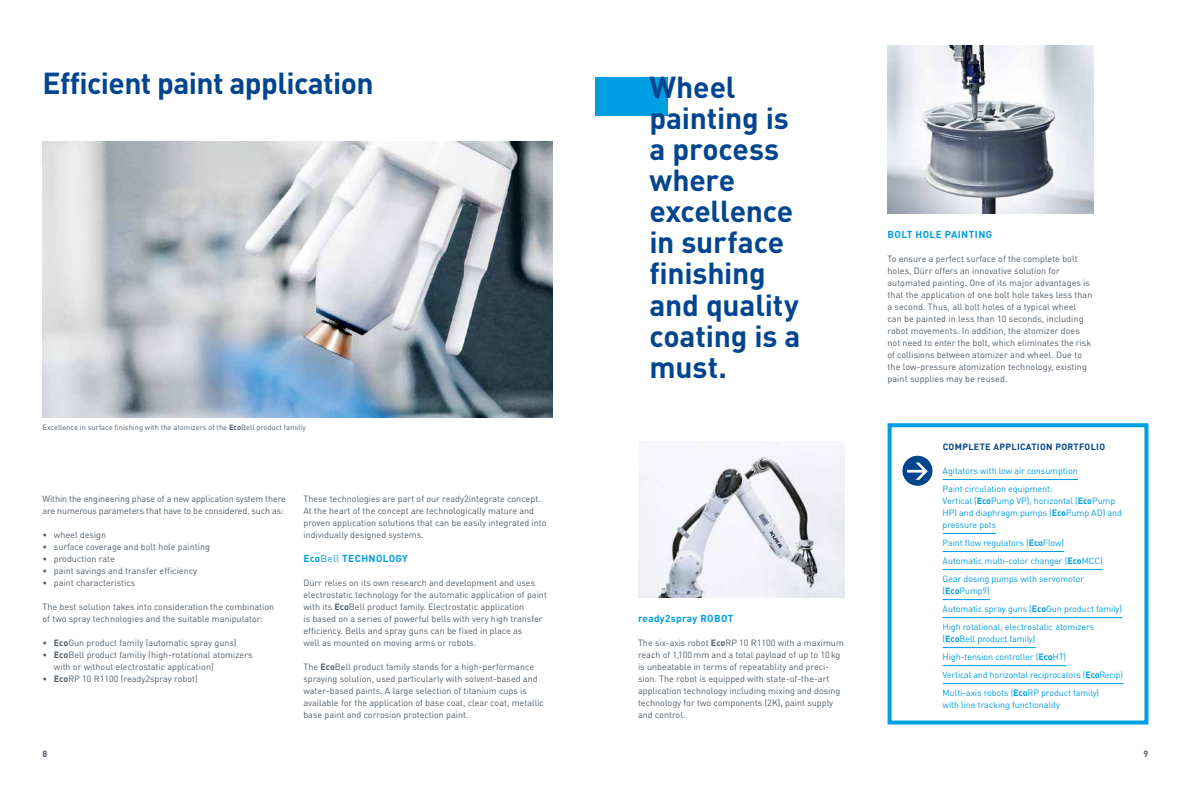
<style>
.page{position:relative;width:1191px;height:794px;background:#fff}
.page>*{position:absolute;margin:0;border:0;box-sizing:border-box;transform-origin:0 0}
.t1{font:700 30px/31px "DIN Pro";letter-spacing:-.01em;color:#00458e}
.t2{font:700 10px "DIN Pro";letter-spacing:.035em;color:#009ee3}
.t3{font:9px/12px "DIN Pro";color:#505e6a}
.t4{font:9px/18px "DIN Pro";letter-spacing:-.01em;color:#009ee3}
.t5{font:700 9px "DIN Pro";letter-spacing:.04em;color:#00458e}
.t6{font:700 9px "DIN Pro";color:#505e6a}
.t7{font:7.5px "DIN Pro";color:#505e6a}
.s1{font-weight:700}
.s2{font-weight:400}
</style>
<div class="page">
<img style="left:638px;top:441px;width:206px;height:157px">
<img style="left:43px;top:142px;width:510px;height:276px">
<img style="left:887px;top:46px;width:206px;height:168px">
<div style="left:595px;top:77px;width:73px;height:38px;background:#009ee3"></div>
<hr style="left:942px;top:479px;width:135px;height:1px;background:#009ee3">
<hr style="left:942px;top:533px;width:54px;height:1px;background:#009ee3">
<hr style="left:942px;top:551px;width:122px;height:1px;background:#009ee3">
<hr style="left:942px;top:569px;width:161px;height:1px;background:#009ee3">
<hr style="left:942px;top:599px;width:48px;height:1px;background:#009ee3">
<hr style="left:942px;top:617px;width:180px;height:1px;background:#009ee3">
<hr style="left:942px;top:647px;width:93px;height:1px;background:#009ee3">
<hr style="left:942px;top:665px;width:124px;height:1px;background:#009ee3">
<hr style="left:942px;top:683px;width:181px;height:1px;background:#009ee3">
<div style="left:887px;top:423px;width:261px;height:301px;border:4px solid #009ee3"></div>
<div style="left:902px;top:456px;width:30px;height:30px;background:#00458e;border-radius:50%"></div>
<svg style="left:907px;top:462px;width:20px;height:18px"></svg>
<h1 class="t1" style="left:43px;top:64px;width:333px">Efficient paint application</h1>
<p class="t7" style="left:43px;top:421px;width:265px">Excellence in surface finishing with the atomizers of the <span class="s1">Eco</span>Bell product familiy</p>
<p class="t3" style="left:43px;top:491px;width:245px">Within the engineering phase of a new application system there are numerous parameters that have to be considered, such as:</p>
<p class="t3" style="left:43px;top:527px;width:65px">• wheel design</p>
<p class="t3" style="left:43px;top:539px;width:169px">• surface coverage and bolt hole painting</p>
<p class="t3" style="left:43px;top:551px;width:74px">• production rate</p>
<p class="t3" style="left:43px;top:563px;width:156px">• paint savings and transfer efficiency</p>
<p class="t3" style="left:43px;top:575px;width:94px">• paint characteristics</p>
<p class="t3" style="left:43px;top:599px;width:233px">The best solution takes into consideration the combination of two spray technologies and the suitable manipulator:</p>
<p class="t3" style="left:43px;top:635px;width:196px">• <span class="s1">Eco</span>Gun product family (automatic spray guns)</p>
<p class="t3" style="left:54px;top:647px;width:200px;text-indent:-11px">• <span class="s1">Eco</span>Bell product familiy (high-rotational atomizers with or without electrostatic application)</p>
<p class="t3" style="left:43px;top:671px;width:157px">• <span class="s1">Eco</span>RP 10 R1100 (ready2spray robot)</p>
<p class="t3" style="left:303px;top:491px;width:245px">These technologies are part of our ready2integrate concept.<br>At the heart of the concept are technologically mature and proven application solutions that can be easily integrated into individually designed systems.</p>
<p class="t2" style="left:303px;top:550px;width:106px">Eco<span class="s2">Bell</span> TECHNOLOGY</p>
<p class="t3" style="left:303px;top:575px;width:245px">Dürr relies on its own research and development and uses electrostatic technology for the automatic application of paint with its <span class="s1">Eco</span>Bell product family. Electrostatic application<br>is based on a series of powerful bells with very high transfer efficiency. Bells and spray guns can be fixed in place as<br>well as mounted on moving arms or robots.</p>
<p class="t3" style="left:303px;top:659px;width:242px">The <span class="s1">Eco</span>Bell product family stands for a high-performance spraying solution, used particularly with solvent-based and water-based paints. A large selection of titanium cups is available for the application of base coat, clear coat, metallic base paint and corrosion protection paint.</p>
<h1 class="t1" style="left:649px;top:69px;width:153px">Wheel painting is a process where excellence in surface finishing and quality coating is a must.</h1>
<p class="t2" style="left:638px;top:610px;width:97px">ready2spray ROBOT</p>
<p class="t3" style="left:638px;top:635px;width:207px">The six-axis robot <span class="s1">Eco</span>RP 10 R1100 with a maximum reach of 1,100mm and a total payload of up to 10kg is unbeatable in terms of repeatablity and preci&shy;sion. The robot is equipped with state-of-the-art application technology including mixing and dosing technology for two components (2K), paint supply and control.</p>
<p class="t2" style="left:887px;top:226px;width:106px">BOLT HOLE PAINTING</p>
<p class="t3" style="left:887px;top:251px;width:206px">To ensure a perfect surface of the complete bolt holes, Dürr offers an innovative solution for automated painting. One of its major advantages is that the application of one bolt hole takes less than a second. Thus, all bolt holes of a typical wheel can be painted in less than 10 seconds, including robot movements. In addition, the atomizer does not need to enter the bolt, which eliminates the risk of collisions between atomizer and wheel. Due to the low-pressure atomization technology, existing paint supplies may be reused.</p>
<p class="t5" style="left:942px;top:439px;width:164px">COMPLETE APPLICATION PORTFOLIO</p>
<p class="t4" style="left:942px;top:460px;width:137px">Agitators with low air consumption<br>Paint circulation equipment:</p>
<p class="t4" style="left:942px;top:493px;width:181px;line-height:12px">Vertical (<span class="s1">Eco</span>Pump VP), horizontal (<span class="s1">Eco</span>Pump<br>HP) and diaphragm pumps (<span class="s1">Eco</span>Pump AD) and pressure pots</p>
<p class="t4" style="left:942px;top:532px;width:162px">Paint flow regulators (<span class="s1">Eco</span>Flow)<br>Automatic multi-color changer (<span class="s1">Eco</span>MCC)<br>Gear dosing pumps with servomotor</p>
<p class="t4" style="left:942px;top:580px;width:181px">(<span class="s1">Eco</span>Pump9)<br>Automatic spray guns (<span class="s1">Eco</span>Gun product family)<br>High rotational, electrostatic atomizers</p>
<p class="t4" style="left:942px;top:628px;width:182px">(<span class="s1">Eco</span>Bell product family)<br>High-tension controller (<span class="s1">Eco</span>HT)<br>Vertical and horizontal reciprocators (<span class="s1">Eco</span>Recip)<br>Multi-axis robots (<span class="s1">Eco</span>RP product family)</p>
<p class="t4" style="left:942px;top:694px;width:119px">with line tracking functionality</p>
<p class="t6" style="left:43px;top:746px;width:6px">8</p>
<p class="t6" style="left:1143px;top:746px;width:6px">9</p>
</div>
